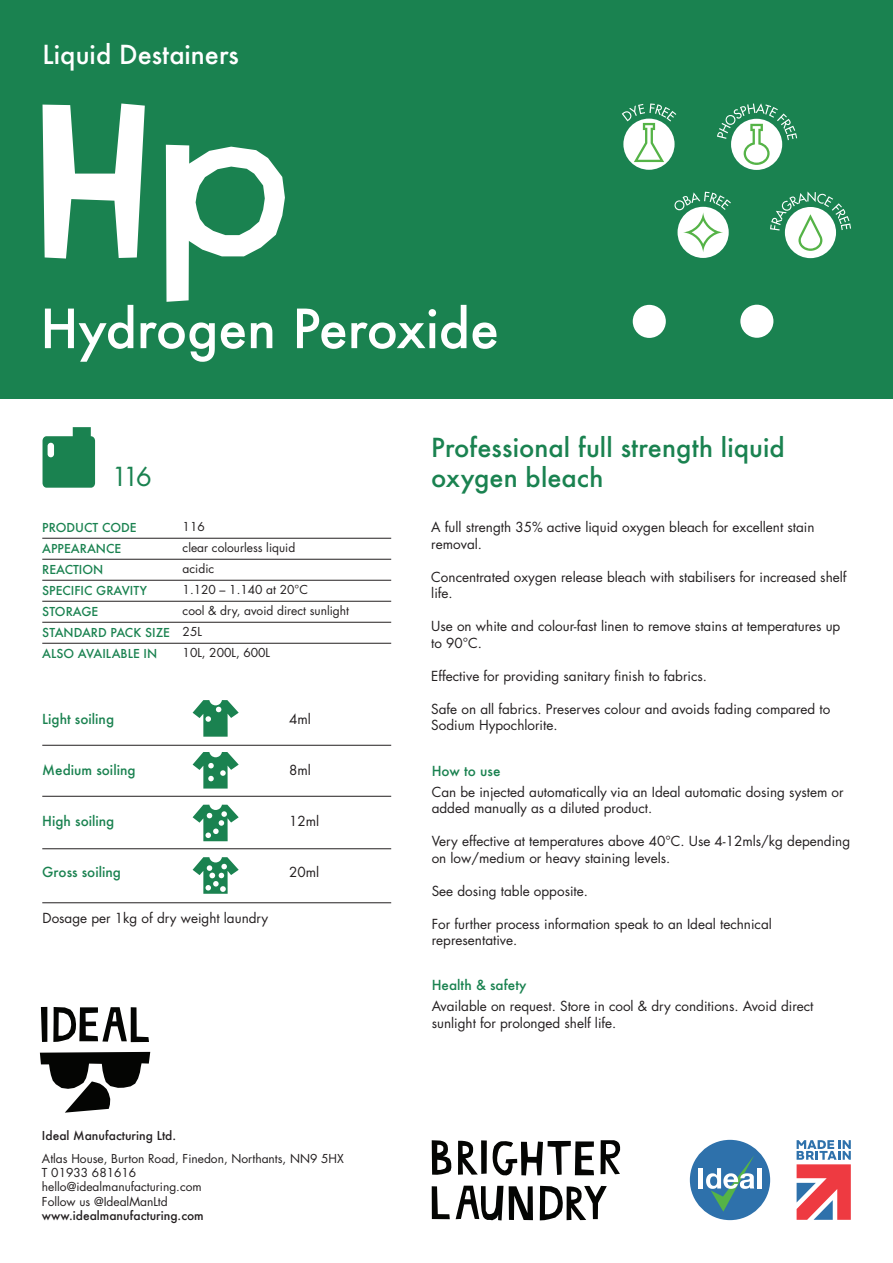
<style>
.page{position:relative;width:893px;height:1263px;background:#fff}
.page>*{position:absolute;margin:0;border:0;box-sizing:border-box;transform-origin:0 0}
.t1{font:500 52.5px "Futura";letter-spacing:-.005em;color:#fff}
.t2{font:500 25.5px "Futura";letter-spacing:.005em;color:#1a8250}
.t3{font:500 25.5px "Futura";color:#fff}
.t4{font:25.5px "Futura";color:#1a8250}
.t5{font:13.5px/16.5px "Futura";color:#231f20}
.t6{font:500 13.5px "Futura";color:#1a8250}
.t7{font:12px/21px "Futura";color:#231f20}
.t8{font:500 12px/21px "Futura";color:#1a8250}
.t9{font:500 12px "Futura";color:#231f20}
</style>
<div class="page">
<div style="left:0;top:0;width:893px;height:398px;background:#1a8250"></div>
<div style="left:690px;top:1140px;width:80px;height:80px;background:#2e71ab;border-radius:50%"></div>
<hr style="left:699px;top:1168px;width:4px;height:20px;background:#fff">
<svg style="left:706px;top:1156px;width:48px;height:55px"></svg>
<hr style="left:757px;top:1168px;width:4px;height:20px;background:#fff">
<hr style="left:42px;top:745px;width:349px;height:1px;background:#231f20">
<hr style="left:42px;top:796px;width:349px;height:1px;background:#231f20">
<hr style="left:42px;top:848px;width:349px;height:1px;background:#231f20">
<hr style="left:42px;top:622px;width:349px;height:1px;background:#231f20">
<hr style="left:42px;top:601px;width:349px;height:1px;background:#231f20">
<hr style="left:42px;top:580px;width:349px;height:1px;background:#231f20">
<hr style="left:42px;top:559px;width:349px;height:1px;background:#231f20">
<hr style="left:42px;top:538px;width:349px;height:1px;background:#231f20">
<svg style="left:41px;top:1007px;width:6px;height:35px"></svg>
<svg style="left:53px;top:1007px;width:96px;height:35px"></svg>
<svg style="left:40px;top:1052px;width:110px;height:61px"></svg>
<div style="left:740px;top:305px;width:33px;height:33px;background:#fff;border-radius:50%"></div>
<div style="left:633px;top:305px;width:33px;height:33px;background:#fff;border-radius:50%"></div>
<div style="left:731px;top:119px;width:51px;height:51px;background:#fff;border-radius:50%"></div>
<svg style="left:717px;top:103px;width:80px;height:62px"></svg>
<div style="left:623px;top:119px;width:52px;height:51px;background:#fff;border-radius:50%"></div>
<svg style="left:622px;top:104px;width:54px;height:58px"></svg>
<div style="left:785px;top:207px;width:51px;height:51px;background:#fff;border-radius:50%"></div>
<svg style="left:770px;top:191px;width:81px;height:60px"></svg>
<div style="left:677px;top:207px;width:52px;height:51px;background:#fff;border-radius:50%"></div>
<svg style="left:674px;top:192px;width:57px;height:60px"></svg>
<svg style="left:797px;top:1140px;width:54px;height:80px"></svg>
<svg style="left:43px;top:427px;width:52px;height:61px;background:#399267"></svg>
<svg style="left:509px;top:1186px;width:24px;height:34px"></svg>
<svg style="left:432px;top:1186px;width:18px;height:33px"></svg>
<svg style="left:540px;top:1186px;width:67px;height:34px"></svg>
<svg style="left:456px;top:1186px;width:47px;height:34px"></svg>
<svg style="left:432px;top:1140px;width:19px;height:35px"></svg>
<svg style="left:458px;top:1141px;width:20px;height:34px"></svg>
<div style="left:481px;top:1140px;width:6px;height:34px;background:#040503"></div>
<svg style="left:601px;top:1140px;width:19px;height:34px"></svg>
<svg style="left:493px;top:1141px;width:101px;height:34px"></svg>
<svg style="left:43px;top:104px;width:102px;height:155px"></svg>
<svg style="left:166px;top:145px;width:119px;height:157px"></svg>
<svg style="left:193px;top:700px;width:46px;height:37px"></svg>
<svg style="left:193px;top:752px;width:46px;height:36px"></svg>
<svg style="left:193px;top:805px;width:46px;height:36px"></svg>
<svg style="left:193px;top:857px;width:46px;height:37px"></svg>
<hr style="left:42px;top:902px;width:349px;height:1px;background:#231f20">
<hr style="left:42px;top:643px;width:349px;height:1px;background:#231f20">
<h2 class="t3" style="left:43px;top:37px;width:198px">Liquid Destainers</h2>
<h1 class="t1" style="left:40px;top:293px;width:460px">Hydrogen Peroxide</h1>
<h2 class="t2" style="left:431px;top:430px;width:355px">Professional full strength liquid</h2>
<h2 class="t4" style="left:112px;top:459px;width:42px">116</h2>
<h2 class="t2" style="left:431px;top:460px;width:174px">oxygen bleach</h2>
<p class="t5" style="left:431px;top:519px;width:385px">A full strength 35% active liquid oxygen bleach for excellent stain removal.</p>
<p class="t5" style="left:431px;top:568px;width:417px">Concentrated oxygen release bleach with stabilisers for increased shelf life.</p>
<p class="t5" style="left:431px;top:618px;width:411px">Use on white and colour-fast linen to remove stains at temperatures up to 90°C.</p>
<p class="t5" style="left:431px;top:667px;width:277px">Effective for providing sanitary finish to fabrics.</p>
<p class="t5" style="left:431px;top:700px;width:401px">Safe on all fabrics. Preserves colour and avoids fading compared to<br>Sodium Hypochlorite.</p>
<p class="t8" style="left:42px;top:517px;width:129px">PRODUCT CODE<br>APPEARANCE<br>REACTION<br>SPECIFIC GRAVITY<br>STORAGE<br>STANDARD PACK SIZE<br>ALSO AVAILABLE IN</p>
<p class="t7" style="left:183px;top:516px;width:168px">116<br>clear colourless liquid<br>acidic<br>1.120 – 1.140 at 20°C<br>cool &amp; dry, avoid direct sunlight<br>25L<br>10L, 200L, 600L</p>
<p class="t5" style="left:289px;top:711px;width:23px">4ml</p>
<p class="t5" style="left:289px;top:762px;width:23px">8ml</p>
<p class="t5" style="left:289px;top:813px;width:32px">12ml</p>
<p class="t5" style="left:289px;top:864px;width:32px">20ml</p>
<p class="t6" style="left:42px;top:710px;width:73px">Light soiling</p>
<p class="t6" style="left:42px;top:761px;width:95px">Medium soiling</p>
<p class="t6" style="left:42px;top:812px;width:74px">High soiling</p>
<p class="t6" style="left:42px;top:863px;width:80px">Gross soiling</p>
<p class="t6" style="left:432px;top:761px;width:70px">How to use</p>
<p class="t5" style="left:432px;top:783px;width:413px">Can be injected automatically via an Ideal automatic dosing system or added manually as a diluted product.</p>
<p class="t5" style="left:432px;top:833px;width:420px">Very effective at temperatures above 40°C. Use 4-12mls/kg depending on low/medium or heavy staining levels.</p>
<p class="t5" style="left:432px;top:882px;width:158px">See dosing table opposite.</p>
<p class="t5" style="left:432px;top:915px;width:342px">For further process information speak to an Ideal technical representative.</p>
<p class="t6" style="left:432px;top:976px;width:96px">Health &amp; safety</p>
<p class="t5" style="left:432px;top:998px;width:383px">Available on request. Store in cool &amp; dry conditions. Avoid direct sunlight for prolonged shelf life.</p>
<p class="t5" style="left:43px;top:909px;width:227px">Dosage per 1kg of dry weight laundry</p>
<p class="t9" style="left:42px;top:1127px;width:136px">Ideal Manufacturing Ltd.</p>
<p class="t7" style="left:42px;top:1151px;width:303px;line-height:14.4px">Atlas House, Burton Road, Finedon, Northants, NN9 5HX<br>T 01933 681616<br>hello@idealmanufacturing.com<br>Follow us @IdealManLtd</p>
<p class="t9" style="left:42px;top:1207px;width:163px">www.idealmanufacturing.com</p>
</div>
